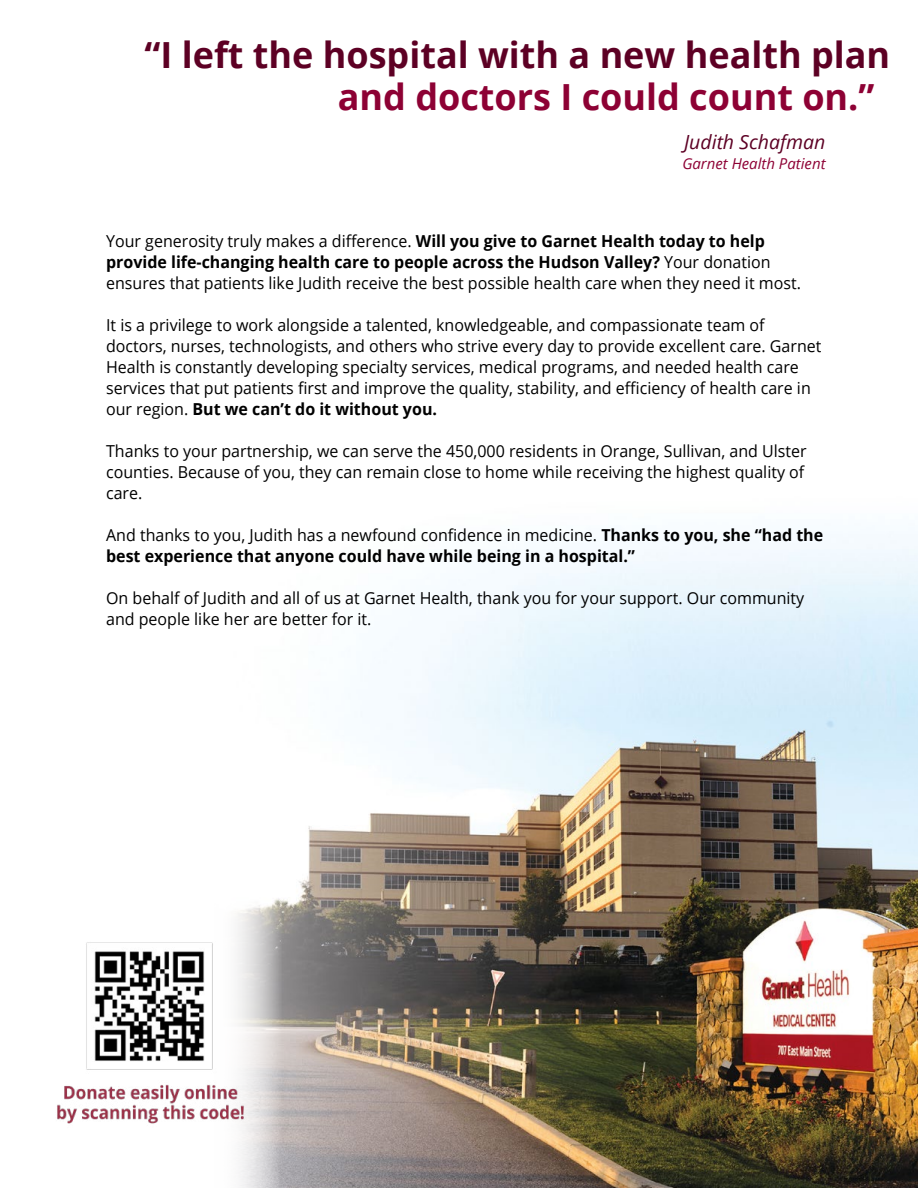
<style>
.page{position:relative;width:918px;height:1188px;background:#fff}
.page>*{position:absolute;margin:0;border:0;box-sizing:border-box;transform-origin:0 0}
.t1{font:700 36px "Open Sans";color:#5d0024}
.t2{font:700 36px "Open Sans";color:#8d0134}
.t3{font:italic 19.5px "Open Sans";color:#5d0024}
.t4{font:16.5px/21px "Open Sans";color:#000}
.t5{font:700 16.5px/21px "Open Sans";color:#000}
.t6{font:italic 15px "Open Sans";color:#8d0134}
.s1{font-weight:700}
.s2{font-weight:400}
</style>
<div class="page">
<img style="left:237px;top:534px;width:681px;height:654px">
<img style="left:57px;top:924px;width:205px;height:210px">
<p class="t1" style="left:144px;top:30px;width:747px">“I left the hospital with a new health plan</p>
<p class="t2" style="left:338px;top:72px;width:538px">and doctors I could count on.”</p>
<p class="t3" style="left:684px;top:129px;width:143px">Judith Schafman</p>
<p class="t6" style="left:682px;top:153px;width:145px">Garnet Health Patient</p>
<p class="t4" style="left:106px;top:230px;width:696px">Your generosity truly makes a difference. <span class="s1">Will you give to Garnet Health today to help provide life-changing health care to people across the Hudson Valley?</span> Your donation ensures that patients like Judith receive the best possible health care when they need it most.</p>
<p class="t4" style="left:106px;top:314px;width:717px">It is a privilege to work alongside a talented, knowledgeable, and compassionate team of doctors, nurses, technologists, and others who strive every day to provide excellent care. Garnet Health is constantly developing specialty services, medical programs, and needed health care services that put patients first and improve the quality, stability, and efficiency of health care in our region. <span class="s1">But we can’t do it without you.</span></p>
<p class="t4" style="left:106px;top:440px;width:702px">Thanks to your partnership, we can serve the 450,000 residents in Orange, Sullivan, and Ulster counties. Because of you, they can remain close to home while receiving the highest quality of care.</p>
<p class="t5" style="left:106px;top:524px;width:719px"><span class="s2">And thanks to you, Judith has a newfound confidence in medicine.</span> Thanks to you, she “had the best experience that anyone could have while being in a hospital.”</p>
<p class="t4" style="left:106px;top:587px;width:700px">On behalf of Judith and all of us at Garnet Health, thank you for your support. Our community and people like her are better for it.</p>
</div>
